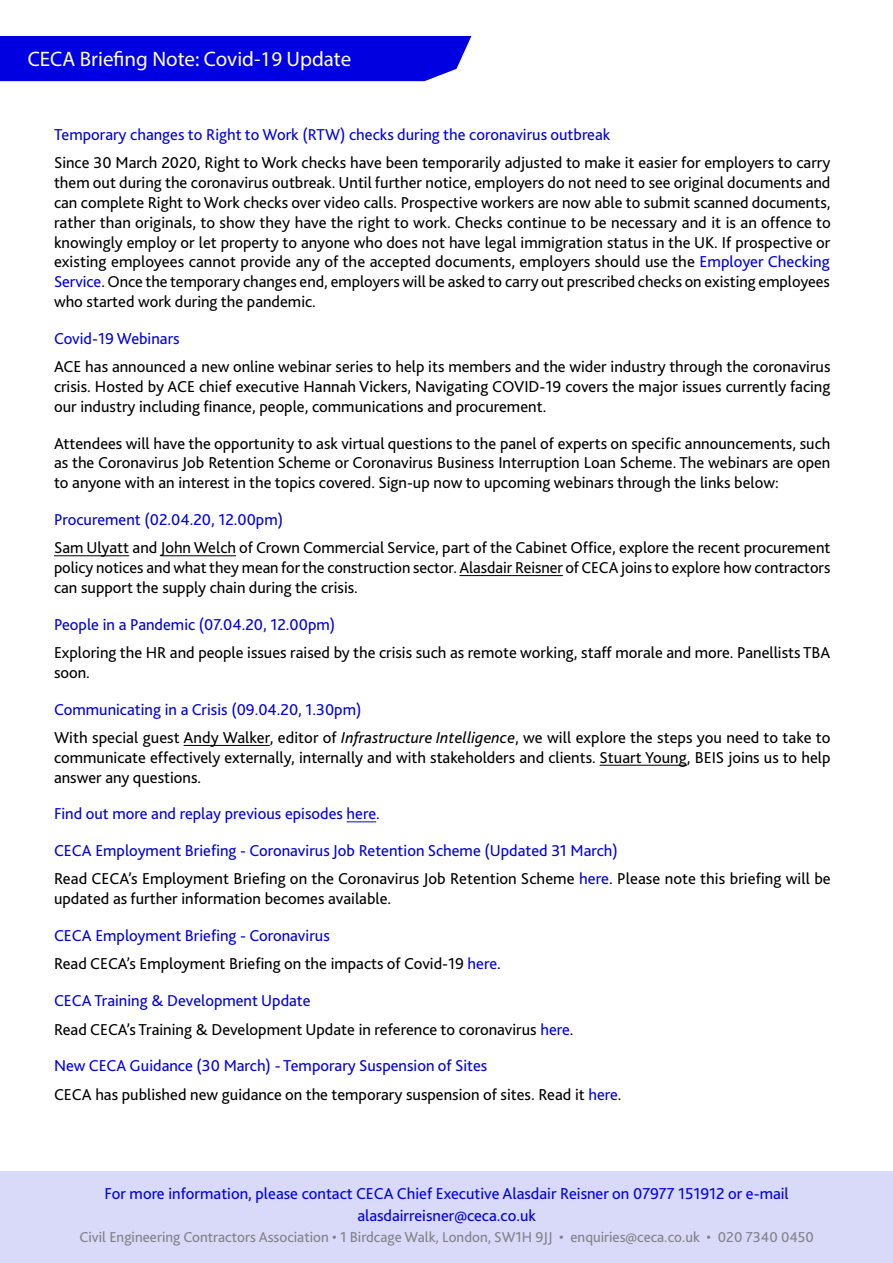
<style>
.page{position:relative;width:893px;height:1263px;background:#fff}
.page>*{position:absolute;margin:0;border:0;box-sizing:border-box;transform-origin:0 0}
.t1{font:21px "Myriad Pro";color:#fff}
.t2{font:16.5px/19.8px "Bliss 2";color:#000}
.t3{font:16.5px/21.6px "Bliss 2";color:#0000e1;text-align:center}
.t4{font:15px "Bliss 2";color:#808285}
.s1{color:#0000e1}
.s2{font-style:italic}
</style>
<div class="page">
<div style="left:0;top:36px;width:471px;height:45px;background:#0000e1"></div>
<hr style="left:54px;top:555px;width:75px;height:1px;background:#000">
<hr style="left:160px;top:555px;width:76px;height:1px;background:#000">
<hr style="left:459px;top:575px;width:104px;height:1px;background:#000">
<hr style="left:184px;top:745px;width:86px;height:1px;background:#000">
<hr style="left:600px;top:765px;width:87px;height:1px;background:#000">
<svg style="left:347px;top:821px;width:29px;height:1px"></svg>
<div style="left:0;top:1171px;width:893px;height:92px;background:#d9d9fa"></div>
<p class="t1" style="left:28px;top:46px;width:325px">CECA Briefing Note: Covid-19 Update</p>
<p class="t3" style="left:54px;top:124px;width:558px">Temporary changes to Right to Work (RTW) checks during the coronavirus outbreak</p>
<p class="t2" style="left:54px;top:153px;width:778px;text-align:justify">Since 30 March 2020, Right to Work checks have been temporarily adjusted to make it easier for employers to carry them out during the coronavirus outbreak. Until further notice, employers do not need to see original documents and can complete Right to Work checks over video calls. Prospective workers are now able to submit scanned documents, rather than originals, to show they have the right to work. Checks continue to be necessary and it is an offence to knowingly employ or let property to anyone who does not have legal immigration status in the UK. If prospective or existing employees cannot provide any of the accepted documents, employers should use the <span class="s1">Employer Checking Service</span>. Once the temporary changes end, employers will be asked to carry out prescribed checks on existing employees who started work during the pandemic.</p>
<p class="t3" style="left:54px;top:328px;width:127px">Covid-19 Webinars</p>
<p class="t2" style="left:54px;top:357px;width:778px;text-align:justify">ACE has announced a new online webinar series to help its members and the wider industry through the coronavirus crisis. Hosted by ACE chief executive Hannah Vickers, Navigating COVID-19 covers the major issues currently facing our industry including finance, people, communications and procurement.</p>
<p class="t2" style="left:54px;top:433px;width:778px;text-align:justify">Attendees will have the opportunity to ask virtual questions to the panel of experts on specific announcements, such as the Coronavirus Job Retention Scheme or Coronavirus Business Interruption Loan Scheme. The webinars are open to anyone with an interest in the topics covered. Sign-up now to upcoming webinars through the links below:</p>
<p class="t3" style="left:54px;top:509px;width:231px">Procurement (02.04.20, 12.00pm)</p>
<p class="t2" style="left:54px;top:538px;width:778px;text-align:justify">Sam Ulyatt and John Welch of Crown Commercial Service, part of the Cabinet Office, explore the recent procurement policy notices and what they mean for the construction sector. Alasdair Reisner of CECA joins to explore how contractors can support the supply chain during the crisis.</p>
<p class="t3" style="left:54px;top:613px;width:283px">People in a Pandemic (07.04.20, 12.00pm)</p>
<p class="t2" style="left:54px;top:643px;width:778px">Exploring the HR and people issues raised by the crisis such as remote working, staff morale and more. Panellists TBA soon.</p>
<p class="t2" style="left:54px;top:695px;width:778px;line-height:28.3px"><span class="s1">Communicating in a Crisis (09.04.20, 1.30pm)<br></span>With special guest Andy Walker, editor of <span class="s2">Infrastructure Intelligence</span>, we will explore the steps you need to take to</p>
<p class="t2" style="left:54px;top:747px;width:778px">communicate effectively externally, internally and with stakeholders and clients. Stuart Young, BEIS joins us to help answer any questions.</p>
<p class="t3" style="left:54px;top:803px;width:327px">Find out more and replay previous episodes here.</p>
<p class="t2" style="left:54px;top:836px;width:778px;line-height:28.3px"><span class="s1">CECA Employment Briefing - Coronavirus Job Retention Scheme (Updated 31 March)<br></span>Read CECA’s Employment Briefing on the Coronavirus Job Retention Scheme <span class="s1">here</span>. Please note this briefing will be</p>
<p class="t2" style="left:54px;top:889px;width:339px">updated as further information becomes available.</p>
<p class="t2" style="left:54px;top:921px;width:448px;line-height:28.3px"><span class="s1">CECA Employment Briefing - Coronavirus<br></span>Read CECA’s Employment Briefing on the impacts of Covid-19 <span class="s1">here</span>.</p>
<p class="t2" style="left:54px;top:986px;width:521px;line-height:28.3px"><span class="s1">CECA Training &amp; Development Update<br></span>Read CECA’s Training &amp; Development Update in reference to coronavirus <span class="s1">here</span>.</p>
<p class="t2" style="left:54px;top:1052px;width:569px;line-height:28.3px"><span class="s1">New CECA Guidance (30 March) - Temporary Suspension of Sites<br></span>CECA has published new guidance on the temporary suspension of sites. Read it <span class="s1">here</span>.</p>
<p class="t3" style="left:105px;top:1183px;width:686px">For more information, please contact CECA Chief Executive Alasdair Reisner on 07977 151912 or e-mail alasdairreisner@ceca.co.uk</p>
<p class="t4" style="left:80px;top:1228px;width:736px">Civil Engineering Contractors Association • 1 Birdcage Walk, London, SW1H 9JJ • enquiries@ceca.co.uk • 020 7340 0450</p>
</div>
